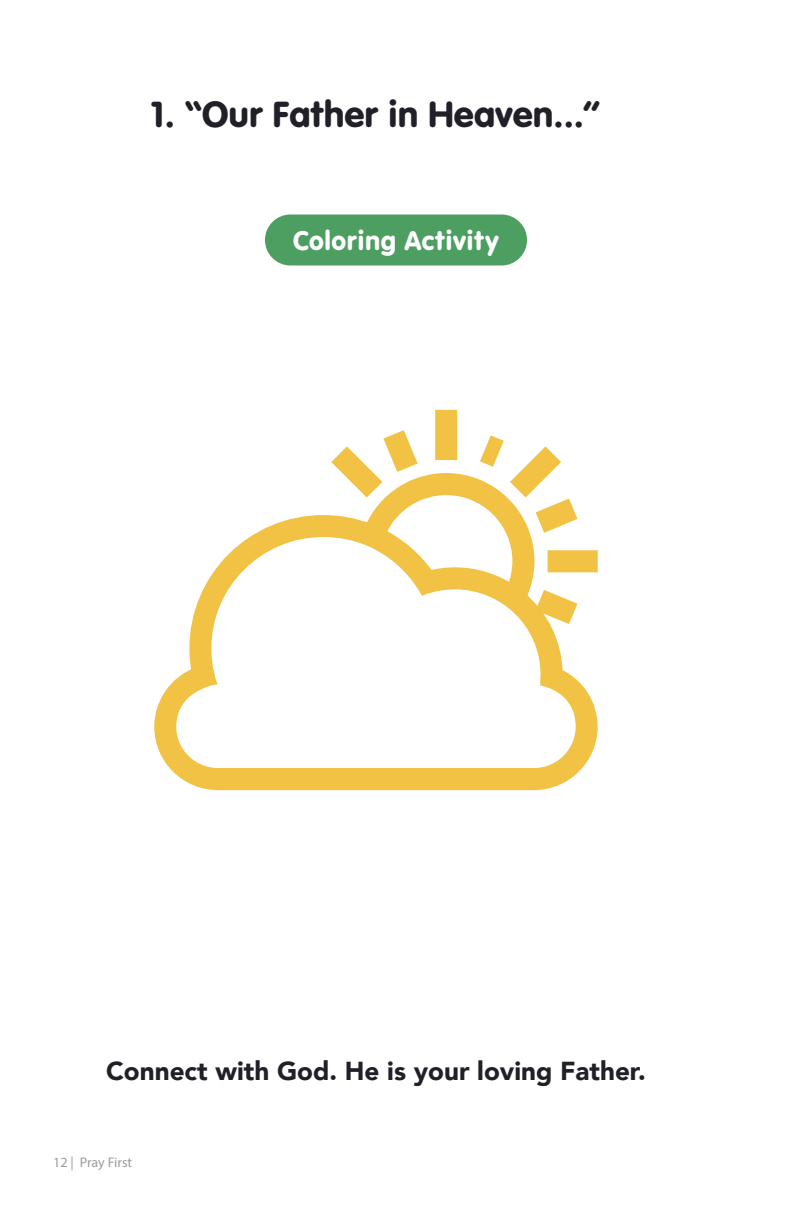
<style>
.page{position:relative;width:792px;height:1224px;background:#fff}
.page>*{position:absolute;margin:0;border:0;box-sizing:border-box;transform-origin:0 0}
.t1{font:38px "VAG Rundschrift D";color:#211f27}
.t2{font:28px "VAG Rundschrift D";letter-spacing:.02em;color:#fff}
.t3{font:900 26px "Avenir";color:#211f27}
.t4{font:14px "Myriad Pro";letter-spacing:-.005em;color:#9b9da0}
</style>
<div class="page">
<svg style="left:154px;top:473px;width:444px;height:318px"></svg>
<div style="left:435px;top:410px;width:22px;height:50px;background:#f1c243"></div>
<div style="left:548px;top:550px;width:50px;height:22px;background:#f1c243"></div>
<svg style="left:326px;top:430px;width:97px;height:73px"></svg>
<svg style="left:530px;top:585px;width:53px;height:44px"></svg>
<svg style="left:480px;top:435px;width:103px;height:103px"></svg>
<div style="left:265px;top:215px;width:262px;height:50px;background:#4c9f61;border-radius:25px"></div>
<h1 class="t1" style="left:151px;top:92px;width:451px">1. “Our Father in Heaven...”</h1>
<p class="t2" style="left:293px;top:224px;width:207px">Coloring Activity</p>
<p class="t3" style="left:106px;top:1049px;width:541px">Connect with God. He is your loving Father.</p>
<p class="t4" style="left:53px;top:1154px;width:81px">12 | Pray First</p>
</div>
